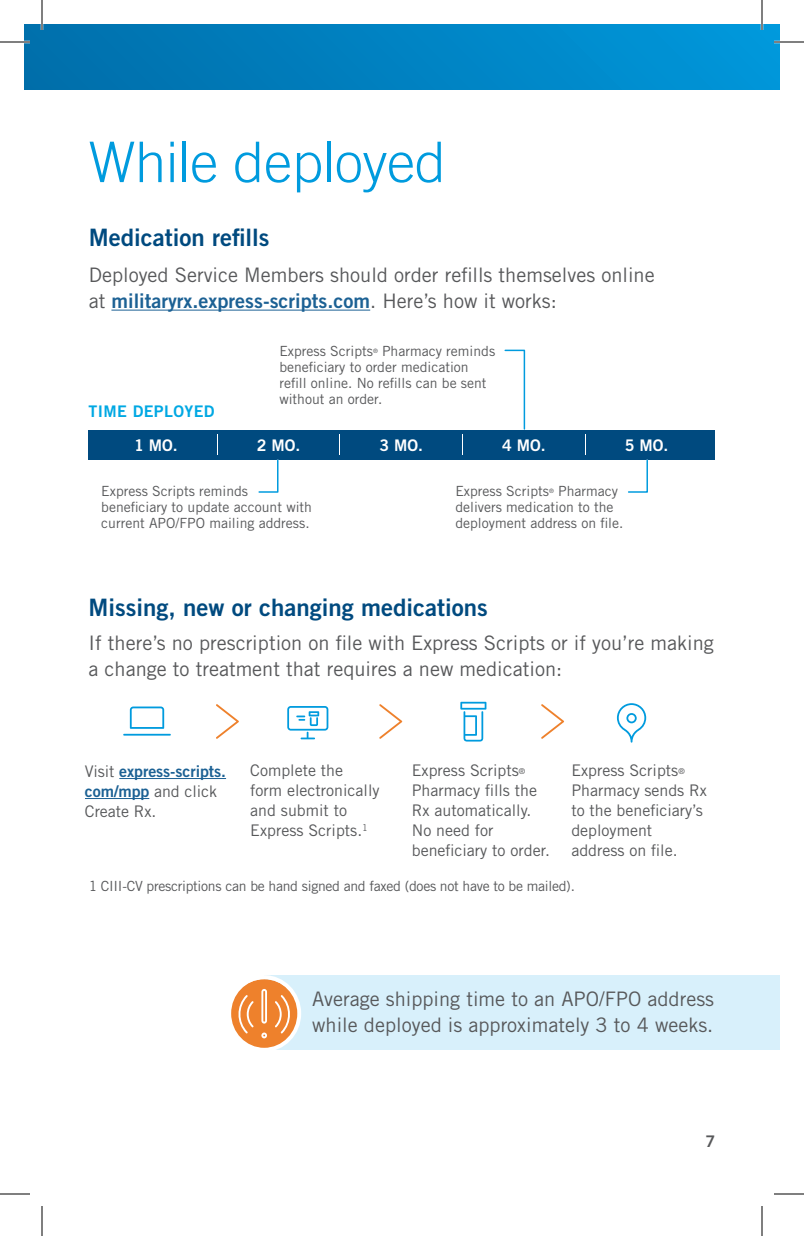
<style>
.page{position:relative;width:804px;height:1236px;background:#fff}
.page>*{position:absolute;margin:0;border:0;box-sizing:border-box;transform-origin:0 0}
.t1{font:300 56px "Trade Gothic";letter-spacing:-.005em;color:#009bde}
.t2{font:24px "Trade Gothic Bold Two";color:#004a7f}
.t3{font:20px/26px "Trade Gothic";color:#57585a}
.t4{font:16px/20px "Trade Gothic";color:#57585a}
.t5{font:16px/20px "Trade Gothic Bold Two";letter-spacing:-.005em;color:#1c6194}
.t6{font:16px "Trade Gothic Bold Two";color:#fff}
.t7{font:16px "Trade Gothic Bold Two";letter-spacing:.025em;color:#00a8e3}
.t8{font:16px "Trade Gothic Bold Two";color:#57585a}
.t9{font:14px/16px "Trade Gothic";color:#57585a}
.t10{font:14px "Trade Gothic";letter-spacing:-.02em;color:#57585a}
.t11{font:6px "Trade Gothic";color:#57585a}
.s1{font-family:"Trade Gothic Bold Two";color:#1c6194}
.s2{font-family:"Trade Gothic";color:#57585a}
</style>
<div class="page">
<hr style="left:111px;top:310px;width:259px;height:1px;background:#1c6194">
<hr style="left:119px;top:778px;width:107px;height:1px;background:#1c6194">
<hr style="left:85px;top:798px;width:64px;height:1px;background:#1c6194">
<div style="left:264px;top:975px;width:516px;height:75px;background:#d8f0fb"></div>
<hr style="left:0;top:1194px;width:30px;height:1px;background:#000">
<hr style="left:774px;top:1194px;width:30px;height:1px;background:#000">
<hr style="left:42px;top:1206px;width:1px;height:30px;background:#000">
<hr style="left:762px;top:1206px;width:1px;height:30px;background:#000">
<div style="left:24px;top:24px;width:756px;height:66px;background:linear-gradient(to right,#006eaa,#0097da)"></div>
<hr style="left:0;top:41px;width:30px;height:2px;background:#fff">
<hr style="left:774px;top:41px;width:30px;height:2px;background:#fff">
<hr style="left:41px;top:0;width:2px;height:30px;background:#fff">
<hr style="left:761px;top:0;width:2px;height:30px;background:#fff">
<hr style="left:0;top:42px;width:30px;height:1px;background:#000">
<hr style="left:774px;top:42px;width:30px;height:1px;background:#000">
<hr style="left:42px;top:0;width:1px;height:30px;background:#000">
<hr style="left:762px;top:0;width:1px;height:30px;background:#000">
<div style="left:89px;top:430px;width:626px;height:30px;background:#004a7f"></div>
<svg style="left:258px;top:459px;width:21px;height:34px"></svg>
<svg style="left:628px;top:459px;width:20px;height:34px"></svg>
<svg style="left:504px;top:349px;width:22px;height:81px"></svg>
<svg style="left:217px;top:435px;width:1px;height:20px"></svg>
<svg style="left:339px;top:435px;width:1px;height:20px"></svg>
<svg style="left:462px;top:435px;width:1px;height:20px"></svg>
<svg style="left:585px;top:435px;width:1px;height:20px"></svg>
<svg style="left:130px;top:707px;width:34px;height:22px"></svg>
<hr style="left:123px;top:734px;width:48px;height:2px;background:#009bde">
<svg style="left:287px;top:706px;width:41px;height:33px"></svg>
<svg style="left:460px;top:702px;width:26px;height:40px"></svg>
<svg style="left:617px;top:703px;width:29px;height:40px"></svg>
<svg style="left:216px;top:704px;width:23px;height:35px"></svg>
<svg style="left:379px;top:704px;width:23px;height:35px"></svg>
<svg style="left:541px;top:704px;width:23px;height:35px"></svg>
<svg style="left:231px;top:975px;width:70px;height:75px"></svg>
<h2 class="t1" style="left:89px;top:129px;width:359px">While deployed</h2>
<h3 class="t2" style="left:89px;top:223px;width:182px">Medication refills</h3>
<p class="t3" style="left:89px;top:262px;width:568px">Deployed Service Members should order refills themselves online at <span class="s1">militaryrx.express-scripts.com</span>. Here’s how it works:</p>
<p class="t7" style="left:88px;top:401px;width:128px">TIME DEPLOYED</p>
<p class="t9" style="left:279px;top:343px;width:217px;text-indent:103px">Pharmacy reminds beneficiary to order medication refill online. No refills can be sent without an order.</p>
<p class="t9" style="left:279px;top:343px;width:95px">Express Scripts</p>
<p class="t11" style="left:373px;top:347px;width:6px">®</p>
<p class="t6" style="left:134px;top:436px;width:45px">1 MO.</p>
<p class="t6" style="left:257px;top:436px;width:45px">2 MO.</p>
<p class="t6" style="left:379px;top:436px;width:45px">3 MO.</p>
<p class="t6" style="left:502px;top:436px;width:45px">4 MO.</p>
<p class="t6" style="left:625px;top:436px;width:45px">5 MO.</p>
<p class="t9" style="left:101px;top:483px;width:212px">Express Scripts reminds beneficiary to update account with current APO/FPO mailing address.</p>
<p class="t9" style="left:455px;top:483px;width:95px">Express Scripts</p>
<p class="t11" style="left:549px;top:488px;width:6px">®</p>
<p class="t9" style="left:455px;top:483px;width:169px;text-indent:103px">Pharmacy delivers medication to the deployment address on file.</p>
<h4 class="t2" style="left:88px;top:593px;width:401px">Missing, new or changing medications</h4>
<p class="t3" style="left:88px;top:630px;width:627px">If there’s no prescription on file with Express Scripts or if you’re making a change to treatment that requires a new medication:</p>
<p class="t5" style="left:85px;top:761px;width:143px"><span class="s2">Visit</span> express-scripts. com/mpp <span class="s2">and click<br>Create Rx.</span></p>
<p class="t4" style="left:250px;top:760px;width:131px">Complete the<br>form electronically and submit to<br>Express Scripts.<sup>1</sup></p>
<p class="t4" style="left:412px;top:760px;width:140px">Express Scripts<sup>®<br></sup>Pharmacy fills the<br>Rx automatically.<br>No need for beneficiary to order.</p>
<p class="t4" style="left:571px;top:760px;width:137px">Express Scripts<sup>®<br></sup>Pharmacy sends Rx to the beneficiary’s deployment address on file.</p>
<p class="t10" style="left:89px;top:878px;width:488px">1 CIII-CV prescriptions can be hand signed and faxed (does not have to be mailed).</p>
<p class="t3" style="left:312px;top:985px;width:403px">Average shipping time to an APO/FPO address while deployed is approximately 3 to 4 weeks.</p>
<p class="t8" style="left:706px;top:1131px;width:11px">7</p>
</div>
